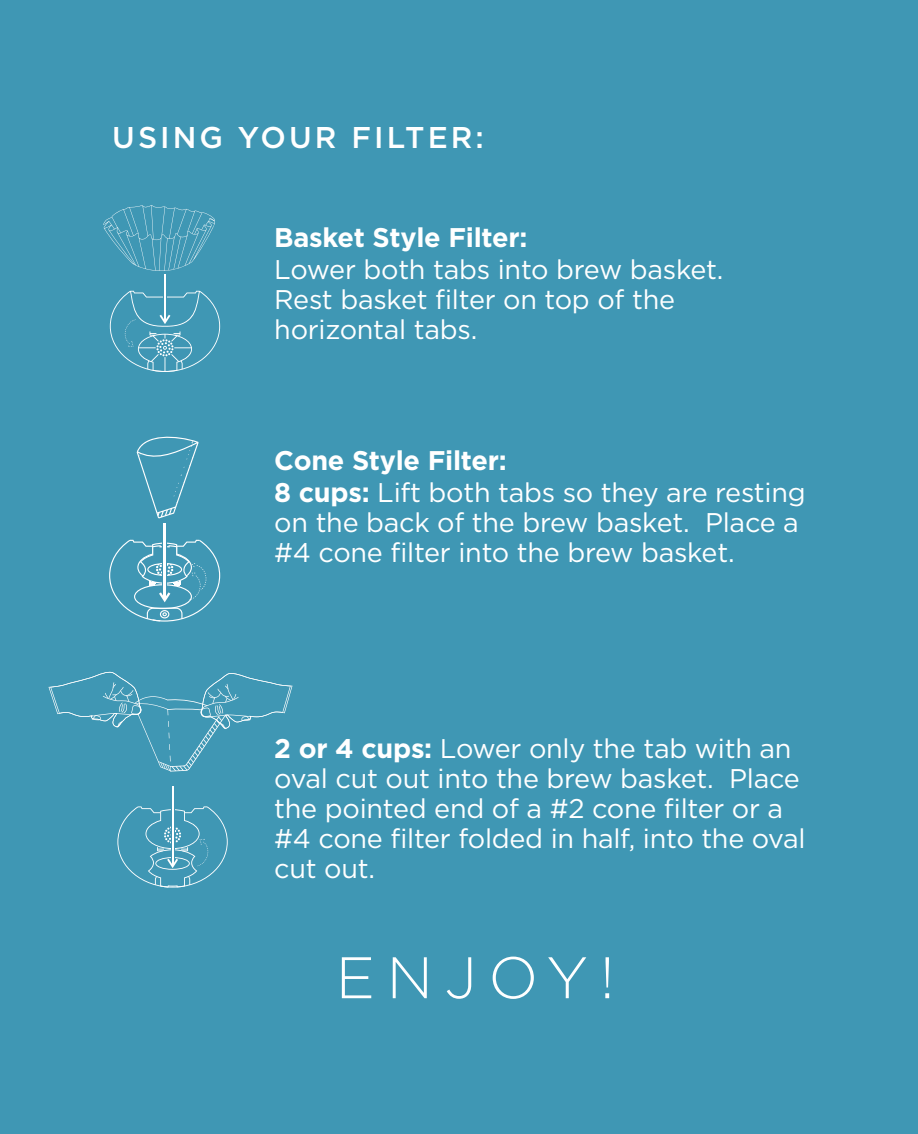
<style>
.page{position:relative;width:918px;height:1134px;background:#3f97b4}
.page>*{position:absolute;margin:0;border:0;box-sizing:border-box;transform-origin:0 0}
.t1{font:300 58.5px "Gotham";letter-spacing:.2em;color:#fff}
.t2{font:500 30px "Gotham";letter-spacing:.1em;color:#fff}
.t3{font:27px/30px "Gotham";letter-spacing:-.01em;color:#fff}
.t4{font:700 27px "Gotham";letter-spacing:-.01em;color:#fff}
.s1{font-weight:700}
</style>
<div class="page">
<hr style="left:172px;top:786px;width:2px;height:79px;background:#fff">
<svg style="left:117px;top:806px;width:111px;height:82px"></svg>
<svg style="left:49px;top:672px;width:243px;height:100px"></svg>
<svg style="left:103px;top:205px;width:112px;height:66px"></svg>
<hr style="left:164px;top:275px;width:2px;height:46px;background:#fff">
<svg style="left:110px;top:291px;width:110px;height:81px"></svg>
<svg style="left:137px;top:436px;width:62px;height:82px"></svg>
<svg style="left:163px;top:523px;width:1px;height:17px"></svg>
<hr style="left:164px;top:523px;width:2px;height:76px;background:#fff">
<svg style="left:109px;top:540px;width:111px;height:82px"></svg>
<p class="t2" style="left:112px;top:120px;width:373px">USING YOUR FILTER:</p>
<p class="t4" style="left:274px;top:222px;width:255px">Basket Style Filter:</p>
<p class="t3" style="left:274px;top:254px;width:451px">Lower both tabs into brew basket.<br>Rest basket filter on top of the horizontal tabs.</p>
<p class="t3" style="left:274px;top:443px;width:533px;line-height:32.7px"><span class="s1">Cone Style Filter:<br>8 cups:</span> Lift both tabs so they are resting</p>
<p class="t3" style="left:274px;top:507px;width:526px">on the back of the brew basket. Place a #4 cone filter into the brew basket.</p>
<p class="t3" style="left:274px;top:733px;width:533px"><span class="s1">2 or 4 cups:</span> Lower only the tab with an oval cut out into the brew basket. Place the pointed end of a #2 cone filter or a #4 cone filter folded in half, into the oval cut out.</p>
<h1 class="t1" style="left:336px;top:946px;width:280px">ENJOY!</h1>
</div>
